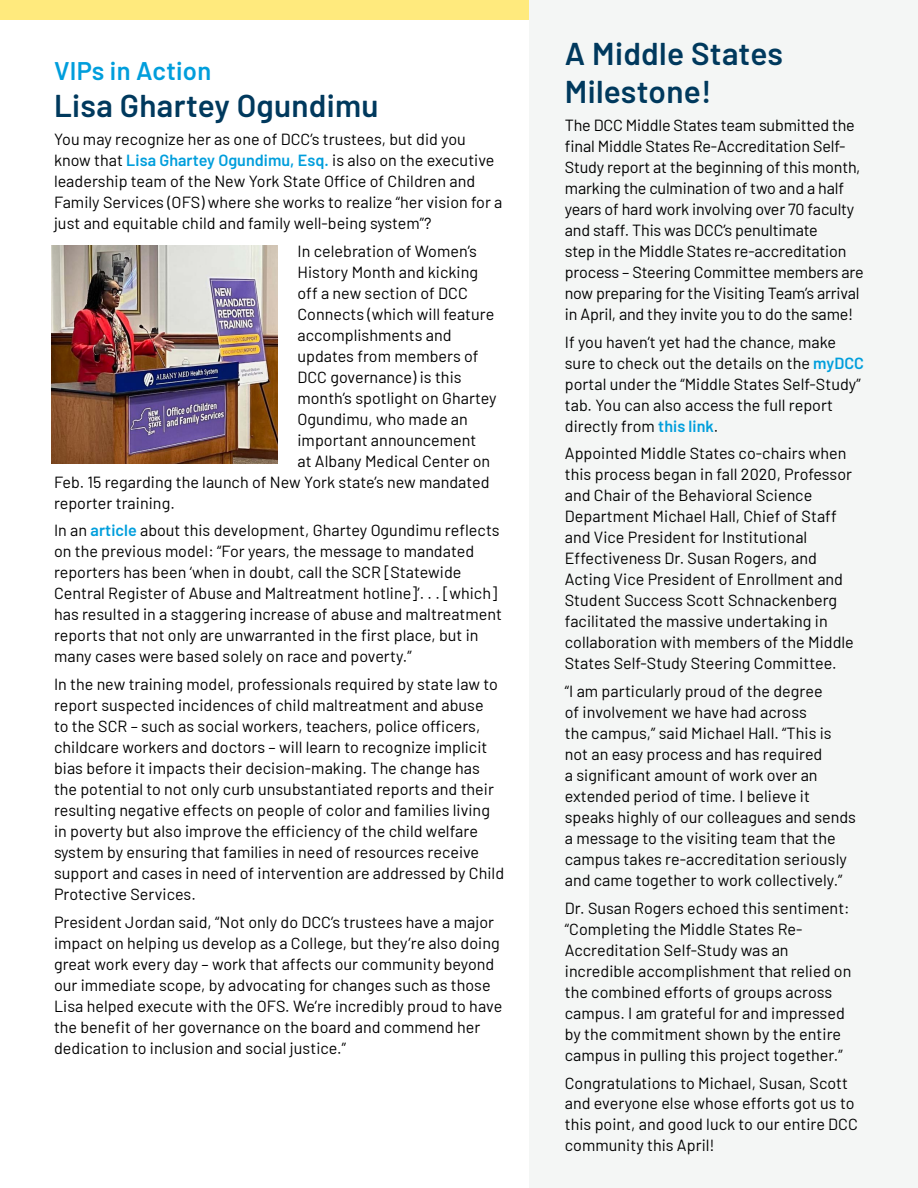
<style>
.page{position:relative;width:918px;height:1188px;background:#fff}
.page>*{position:absolute;margin:0;border:0;box-sizing:border-box;transform-origin:0 0}
.t1{font:600 31.5px/37.8px "Barlow";letter-spacing:.01em;color:#00395d}
.t2{font:600 25.5px "Barlow";letter-spacing:.01em;color:#009edc}
.t3{font:16.2px/21px "Barlow";letter-spacing:.005em;color:#000}
.s1{font-weight:600;color:#009edc}
</style>
<div class="page">
<div style="left:0;top:0;width:918px;height:20px;background:#ffea7d"></div>
<div style="left:529px;top:0;width:389px;height:1188px;background:#f4f6f5"></div>
<img style="left:51px;top:246px;width:226px;height:218px">
<h3 class="t2" style="left:54px;top:52px;width:159px">VIPs in Action</h3>
<h2 class="t1" style="left:54px;top:85px;width:326px">Lisa Ghartey Ogundimu</h2>
<p class="t3" style="left:54px;top:127px;width:450px">You may recognize her as one of DCC’s trustees, but did you know that <span class="s1">Lisa Ghartey Ogundimu, Esq.</span> is also on the executive leadership team of the New York State Office of Children and Family Services (OFS) where she works to realize “her vision for a just and equitable child and family well-being system”?</p>
<p class="t3" style="left:298px;top:239px;width:181px">In celebration of Women’s</p>
<p class="t3" style="left:298px;top:260px;width:182px">History Month and kicking</p>
<p class="t3" style="left:298px;top:281px;width:172px">off a new section of DCC</p>
<p class="t3" style="left:298px;top:302px;width:198px">Connects (which will feature</p>
<p class="t3" style="left:298px;top:323px;width:156px">accomplishments and</p>
<p class="t3" style="left:298px;top:344px;width:183px">updates from members of</p>
<p class="t3" style="left:298px;top:365px;width:166px">DCC governance) is this</p>
<p class="t3" style="left:298px;top:386px;width:201px">month’s spotlight on Ghartey</p>
<p class="t3" style="left:298px;top:407px;width:172px">Ogundimu, who made an</p>
<p class="t3" style="left:298px;top:428px;width:180px">important announcement</p>
<p class="t3" style="left:298px;top:449px;width:194px">at Albany Medical Center on</p>
<p class="t3" style="left:54px;top:470px;width:437px">Feb. 15 regarding the launch of New York state’s new mandated</p>
<p class="t3" style="left:54px;top:491px;width:122px">reporter training.</p>
<p class="t3" style="left:54px;top:519px;width:450px">In an <span class="s1">article</span> about this development, Ghartey Ogundimu reflects on the previous model: “For years, the message to mandated reporters has been ‘when in doubt, call the SCR [Statewide Central Register of Abuse and Maltreatment hotline]’. . . [which] has resulted in a staggering increase of abuse and maltreatment reports that not only are unwarranted in the first place, but in many cases were based solely on race and poverty.”</p>
<p class="t3" style="left:54px;top:673px;width:452px">In the new training model, professionals required by state law to report suspected incidences of child maltreatment and abuse<br>to the SCR – such as social workers, teachers, police officers, childcare workers and doctors – will learn to recognize implicit bias before it impacts their decision-making. The change has the potential to not only curb unsubstantiated reports and their resulting negative effects on people of color and families living in poverty but also improve the efficiency of the child welfare system by ensuring that families in need of resources receive support and cases in need of intervention are addressed by Child Protective Services.</p>
<p class="t3" style="left:54px;top:910px;width:450px">President Jordan said, “Not only do DCC’s trustees have a major impact on helping us develop as a College, but they’re also doing great work every day – work that affects our community beyond our immediate scope, by advocating for changes such as those Lisa helped execute with the OFS. We’re incredibly proud to have the benefit of her governance on the board and commend her dedication to inclusion and social justice.”</p>
<h2 class="t1" style="left:565px;top:33px;width:220px">A Middle States<br>Milestone!</h2>
<p class="t3" style="left:565px;top:113px;width:300px">The DCC Middle States team submitted the final Middle States Re-Accreditation Self-Study report at the beginning of this month, marking the culmination of two and a half years of hard work involving over 70 faculty and staff. This was DCC’s penultimate<br>step in the Middle States re-accreditation process – Steering Committee members are now preparing for the Visiting Team’s arrival in April, and they invite you to do the same!</p>
<p class="t3" style="left:565px;top:330px;width:301px">If you haven’t yet had the chance, make sure to check out the details on the <span class="s1">myDCC </span>portal under the “Middle States Self-Study” tab. You can also access the full report directly from <span class="s1">this link</span>.</p>
<p class="t3" style="left:565px;top:442px;width:291px">Appointed Middle States co-chairs when this process began in fall 2020, Professor and Chair of the Behavioral Science Department Michael Hall, Chief of Staff and Vice President for Institutional Effectiveness Dr. Susan Rogers, and Acting Vice President of Enrollment and Student Success Scott Schnackenberg facilitated the massive undertaking in collaboration with members of the Middle States Self-Study Steering Committee.</p>
<p class="t3" style="left:565px;top:679px;width:293px">“I am particularly proud of the degree<br>of involvement we have had across<br>the campus,” said Michael Hall. “This is not an easy process and has required<br>a significant amount of work over an extended period of time. I believe it speaks highly of our colleagues and sends a message to the visiting team that the campus takes re-accreditation seriously and came together to work collectively.”</p>
<p class="t3" style="left:565px;top:896px;width:288px">Dr. Susan Rogers echoed this sentiment: “Completing the Middle States Re-Accreditation Self-Study was an incredible accomplishment that relied on the combined efforts of groups across campus. I am grateful for and impressed by the commitment shown by the entire campus in pulling this project together.”</p>
<p class="t3" style="left:565px;top:1071px;width:295px">Congratulations to Michael, Susan, Scott and everyone else whose efforts got us to this point, and good luck to our entire DCC community this April!</p>
</div>
